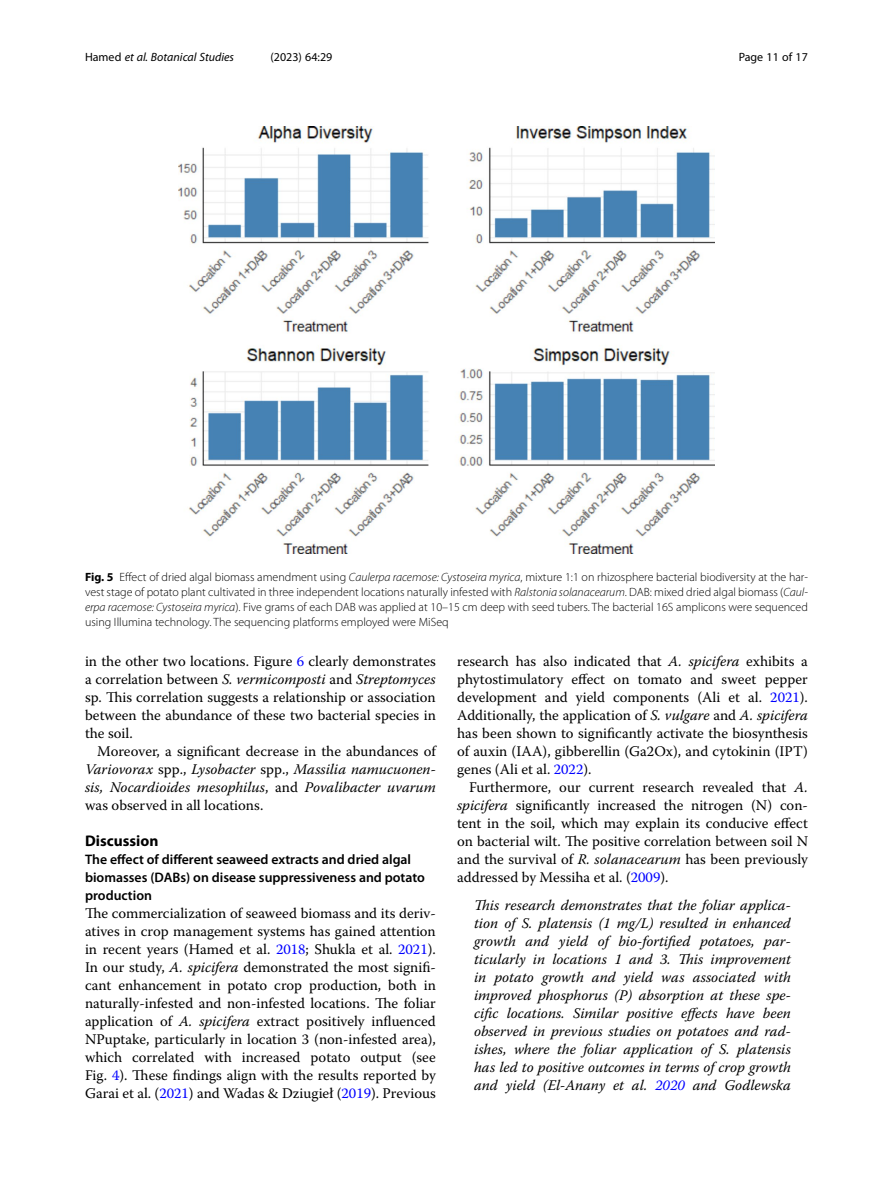
<style>
.page{position:relative;width:893px;height:1191px;background:#fff}
.page>*{position:absolute;margin:0;border:0;box-sizing:border-box;transform-origin:0 0}
.Head_1{font:700 15.45px "Myriad Pro";color:#000}
.Body_Text{font:14.7px/18px "Warnock Pro";color:#000;text-align:justify}
.Body_Text_Indent{font:14.7px/18px "Warnock Pro";color:#000;text-align:justify}
.Block_Quote_First{font:italic 14.7px/18px "Warnock Pro";color:#000;text-align:justify}
.Head_2_After_1{font:600 13.8px/18px "Myriad Pro";color:#000}
.Figure_Caption{font:300 12px/15px "Myriad Pro";color:#000;text-align:justify}
.t1{font:italic 12px "Myriad Pro";color:#000}
.t2{font:12px "Myriad Pro";color:#000}
.s1{font-style:normal}
.s2{font-weight:700}
.s3{font-style:italic}
.s4{color:#00f}
</style>
<div class="page">
<img style="left:178px;top:126px;width:536px;height:428px">
<p class="t1" style="left:85px;top:50px;width:151px"><span class="s1">Hamed</span> et al. Botanical Studies</p>
<p class="t2" style="left:270px;top:50px;width:63px">(2023) 64:29</p>
<p class="t2" style="left:739px;top:50px;width:71px">Page 11 of 17</p>
<p class="Figure_Caption" style="left:85px;top:569px;width:724px"><span class="s2">Fig. 5</span> Effect of dried algal biomass amendment using <span class="s3">Caulerpa racemose: Cystoseira myrica</span>, mixture 1:1 on rhizosphere bacterial biodiversity at the har&shy;vest stage of potato plant cultivated in three independent locations naturally infested with <span class="s3">Ralstonia solanacearum</span>. DAB: mixed dried algal biomass (<span class="s3">Caul&shy;erpa racemose: Cystoseira myrica</span>). Five grams of each DAB was applied at 10–15 cm deep with seed tubers. The bacterial 16S amplicons were sequenced using Illumina technology. The sequencing platforms employed were MiSeq</p>
<p class="Body_Text_Indent" style="left:85px;top:652px;width:352px">in the other two locations. Figure <span class="s4">6</span> clearly demonstrates a correlation between <span class="s3">S. vermicomposti</span> and <span class="s3">Streptomyces </span>sp. This correlation suggests a relationship or association between the abundance of these two bacterial species in the soil.</p>
<p class="Body_Text_Indent" style="left:85px;top:742px;width:352px;text-indent:12px">Moreover, a significant decrease in the abundances of <span class="s3">Variovorax</span> spp., <span class="s3">Lysobacter</span> spp., <span class="s3">Massilia namucuonen&shy;sis, Nocardioides mesophilus</span>, and <span class="s3">Povalibacter uvarum </span>was observed in all locations.</p>
<p class="Head_1" style="left:85px;top:831px;width:75px">Discussion</p>
<p class="Head_2_After_1" style="left:85px;top:850px;width:341px">The effect of different seaweed extracts and dried algal biomasses (DABs) on disease suppressiveness and potato production</p>
<p class="Body_Text" style="left:85px;top:904px;width:352px">The commercialization of seaweed biomass and its deriv&shy;atives in crop management systems has gained attention in recent years (Hamed et al. <span class="s4">2018</span>; Shukla et al. <span class="s4">2021</span>).<br>In our study, <span class="s3">A. spicifera</span> demonstrated the most signifi&shy;cant enhancement in potato crop production, both in naturally-infested and non-infested locations. The foliar application of <span class="s3">A. spicifera</span> extract positively influenced NPuptake, particularly in location 3 (non-infested area), which correlated with increased potato output (see Fig. <span class="s4">4</span>). These findings align with the results reported by Garai et al. (<span class="s4">2021</span>) and Wadas &amp; Dziugieł (<span class="s4">2019</span>). Previous</p>
<p class="Body_Text" style="left:457px;top:652px;width:352px">research has also indicated that <span class="s3">A. spicifera</span> exhibits a phytostimulatory effect on tomato and sweet pepper development and yield components (Ali et al. <span class="s4">2021</span>).<br>Additionally, the application of <span class="s3">S. vulgare</span> and <span class="s3">A. spicifera </span>has been shown to significantly activate the biosynthesis of auxin (IAA), gibberellin (Ga2Ox), and cytokinin (IPT) genes (Ali et al. <span class="s4">2022</span>).</p>
<p class="Body_Text_Indent" style="left:457px;top:778px;width:352px;text-indent:12px">Furthermore, our current research revealed that <span class="s3">A. spicifera</span> significantly increased the nitrogen (N) con&shy;tent in the soil, which may explain its conducive effect on bacterial wilt. The positive correlation between soil N and the survival of <span class="s3">R. solanacearum</span> has been previously addressed by Messiha et al. (<span class="s4">2009</span>).</p>
<p class="Block_Quote_First" style="left:474px;top:895px;width:318px">This research demonstrates that the foliar applica&shy;tion of S. platensis (1 mg/L) resulted in enhanced growth and yield of bio-fortified potatoes, par&shy;ticularly in locations 1 and 3. This improvement in potato growth and yield was associated with improved phosphorus (P) absorption at these spe&shy;cific locations. Similar positive effects have been observed in previous studies on potatoes and rad&shy;ishes, where the foliar application of S. platensis has led to positive outcomes in terms of crop growth and yield (El-Anany et al. <span class="s4">2020</span> and Godlewska</p>
</div>
